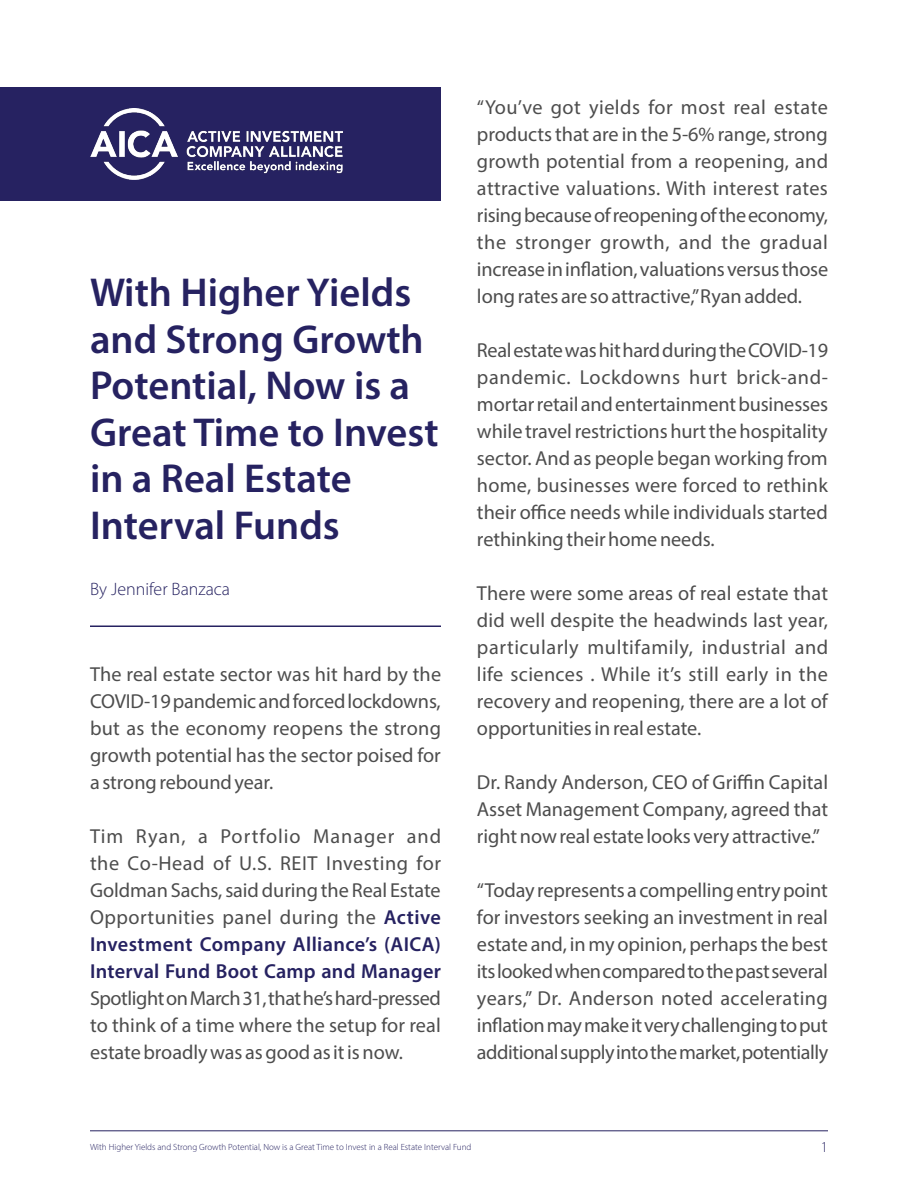
<style>
.page{position:relative;width:918px;height:1188px;background:#fff}
.page>*{position:absolute;margin:0;border:0;box-sizing:border-box;transform-origin:0 0}
.t1{font:600 40.5px/46.5px "Myriad Pro";color:#262261}
.t2{font:20.25px/27px "Myriad Pro";letter-spacing:-.005em;color:#4d4d4d;text-align:justify}
.t3{font:300 18px "Myriad Pro";color:#262261}
.t4{font:300 15px "Myriad Pro";color:#262261}
.t5{font:300 9px "Myriad Pro";color:#262261}
.s1{font-weight:600;color:#262261}
</style>
<div class="page">
<div style="left:0;top:87px;width:441px;height:114px;background:#262261"></div>
<hr style="left:90px;top:1131px;width:738px;height:1px;background:#262261">
<img style="left:90px;top:109px;width:252px;height:70px">
<hr style="left:90px;top:626px;width:351px;height:1px;background:#262261">
<h1 class="t1" style="left:90px;top:269px;width:350px">With Higher Yields and Strong Growth<br>Potential, Now is a<br>Great Time to Invest in a Real Estate<br>Interval Funds</h1>
<p class="t3" style="left:90px;top:578px;width:142px">By Jennifer Banzaca</p>
<p class="t2" style="left:90px;top:660px;width:353px">The real estate sector was hit hard by the COVID-19 pandemic and forced lockdowns, but as the economy reopens the strong growth potential has the sector poised for a strong rebound year.</p>
<p class="t2" style="left:90px;top:822px;width:353px">Tim Ryan, a Portfolio Manager and the Co-Head of U.S. REIT Investing for Goldman Sachs, said during the Real Estate Opportunities panel during the <span class="s1">Active Investment Company Alliance’s (AICA)<br>Interval Fund Boot Camp and Manager</span></p>
<p class="t2" style="left:90px;top:984px;width:352px">Spotlight on March 31, that he’s hard-pressed to think of a time where the setup for real estate broadly was as good as it is now.</p>
<p class="t2" style="left:477px;top:93px;width:353px">“You’ve got yields for most real estate products that are in the 5-6% range, strong growth potential from a reopening, and attractive valuations. With interest rates rising because of reopening of the economy, the stronger growth, and the gradual increase in inflation, valuations versus those long rates are so attractive,” Ryan added.</p>
<p class="t2" style="left:477px;top:336px;width:353px">Real estate was hit hard during the COVID-19 pandemic. Lockdowns hurt brick-and&shy;mortar retail and entertainment businesses while travel restrictions hurt the hospitality sector. And as people began working from home, businesses were forced to rethink their office needs while individuals started rethinking their home needs.</p>
<p class="t2" style="left:477px;top:579px;width:353px">There were some areas of real estate that did well despite the headwinds last year, particularly multifamily, industrial and life sciences . While it’s still early in the recovery and reopening, there are a lot of opportunities in real estate.</p>
<p class="t2" style="left:477px;top:768px;width:353px">Dr. Randy Anderson, CEO of Griffin Capital Asset Management Company, agreed that right now real estate looks very attractive.”</p>
<p class="t2" style="left:477px;top:876px;width:353px">“Today represents a compelling entry point for investors seeking an investment in real estate and, in my opinion, perhaps the best its looked when compared to the past several years,” Dr. Anderson noted accelerating inflation may make it very challenging to put additional supply into the market, potentially</p>
<p class="t5" style="left:90px;top:1142px;width:383px">With Higher Yields and Strong Growth Potential, Now is a Great Time to Invest in a Real Estate Interval Fund</p>
<p class="t4" style="left:821px;top:1138px;width:9px">1</p>
</div>
